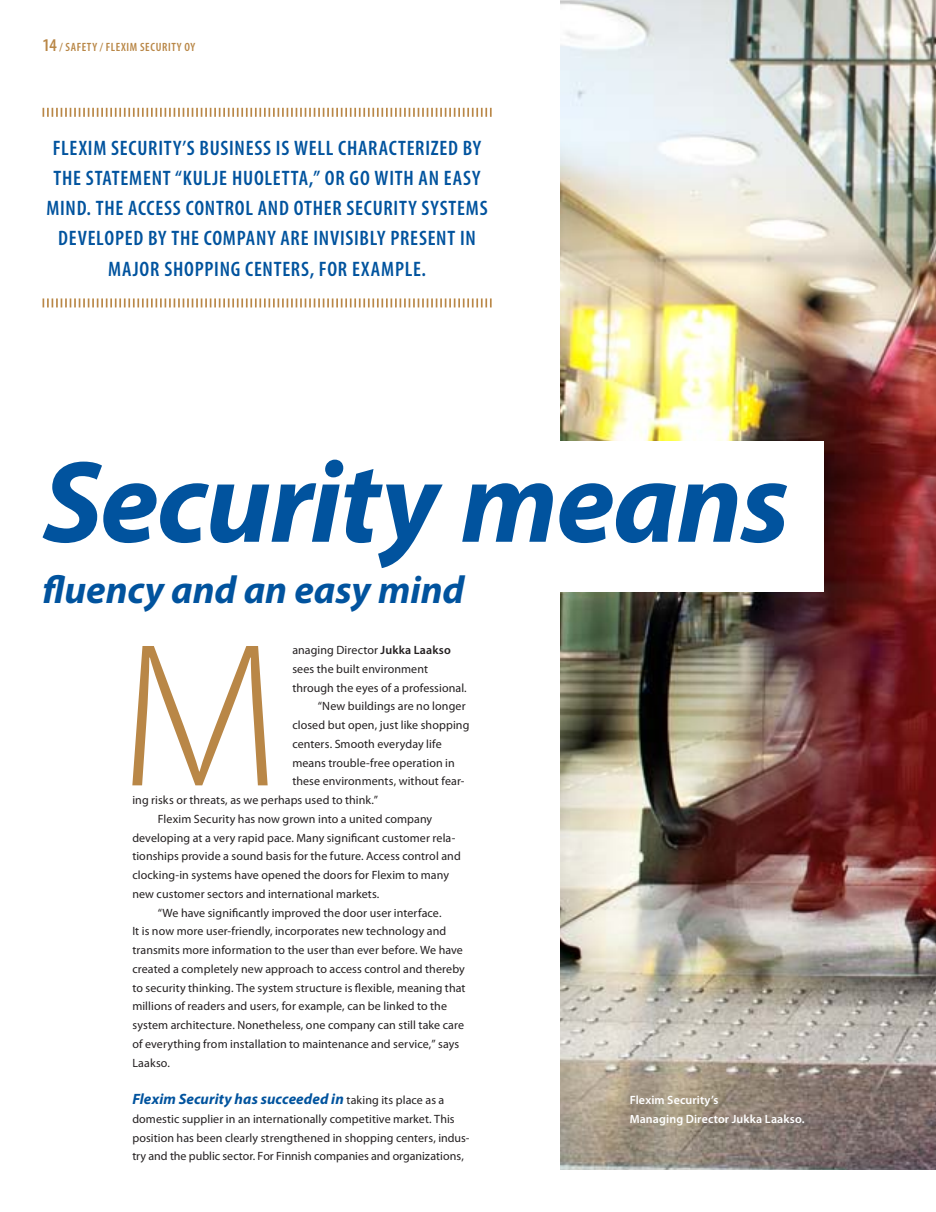
<style>
.page{position:relative;width:936px;height:1212px;background:#fff}
.page>*{position:absolute;margin:0;border:0;box-sizing:border-box;transform-origin:0 0}
.t1{font:300 206.7px "Myriad Pro";color:#b98747}
.t2{font:italic 700 117px "Myriad Pro";letter-spacing:-.015em;color:#01539e}
.t3{font:italic 700 39px "Myriad Pro";letter-spacing:-.005em;color:#01539e}
.t4{font:600 condensed 21px/30px "Myriad Pro";letter-spacing:.035em;color:#01539e;text-align:center}
.t5{font:600 condensed 18px "Myriad Pro";color:#b98747}
.t6{font:italic 700 15px "Myriad Pro";letter-spacing:.005em;color:#01539e}
.t7{font:12px/18.8px "Myriad Pro";letter-spacing:.005em;color:#231f20}
.t8{font:600 12px/18.8px "Myriad Pro";letter-spacing:.01em;color:#fff}
.t9{font:600 condensed 12px "Myriad Pro";letter-spacing:.05em;color:#b98747}
.s1{font-size:12px}
.s2{font-weight:600}
.s3{font-weight:400;font-style:normal;font-size:12px;color:#231f20}
</style>
<div class="page">
<img style="left:560px;top:0;width:375px;height:1169px">
<svg style="left:43px;top:108px;width:448px;height:9px"></svg>
<svg style="left:43px;top:298px;width:448px;height:9px"></svg>
<div style="left:543px;top:441px;width:280px;height:150px;background:#fff"></div>
<h3 class="t5" style="left:43px;top:34px;width:22px">14 <span class="s1">/</span></h3>
<p class="t9" style="left:66px;top:40px;width:131px">SAFETY / FLEXIM SECURITY OY</p>
<p class="t4" style="left:46px;top:133px;width:443px">FLEXIM SECURITY’S BUSINESS IS WELL CHARACTERIZED BY THE STATEMENT “KULJE HUOLETTA,” OR GO WITH AN EASY MIND. THE ACCESS CONTROL AND OTHER SECURITY SYSTEMS DEVELOPED BY THE COMPANY ARE INVISIBLY PRESENT IN MAJOR SHOPPING CENTERS, FOR EXAMPLE.</p>
<h2 class="t2" style="left:43px;top:426px;width:748px">Security means</h2>
<h3 class="t3" style="left:43px;top:565px;width:423px">fluency and an easy mind</h3>
<h1 class="t1" style="left:119px;top:592px;width:162px">M</h1>
<p class="t7" style="left:292px;top:640px;width:160px">anaging Director <span class="s2">Jukka Laakso</span></p>
<p class="t7" style="left:292px;top:659px;width:137px">sees the built environment</p>
<p class="t7" style="left:292px;top:678px;width:176px">through the eyes of a professional.</p>
<p class="t7" style="left:318px;top:697px;width:149px">“New buildings are no longer</p>
<p class="t7" style="left:292px;top:715px;width:178px">closed but open, just like shopping</p>
<p class="t7" style="left:292px;top:734px;width:151px">centers. Smooth everyday life</p>
<p class="t7" style="left:292px;top:753px;width:164px">means trouble-free operation in</p>
<p class="t7" style="left:292px;top:772px;width:173px">these environments, without fear-</p>
<p class="t7" style="left:132px;top:790px;width:247px">ing risks or threats, as we perhaps used to think.”</p>
<p class="t7" style="left:158px;top:809px;width:276px">Flexim Security has now grown into a united company</p>
<p class="t7" style="left:132px;top:828px;width:324px">developing at a very rapid pace. Many significant customer rela-</p>
<p class="t7" style="left:132px;top:847px;width:330px">tionships provide a sound basis for the future. Access control and</p>
<p class="t7" style="left:132px;top:865px;width:318px">clocking-in systems have opened the doors for Flexim to many</p>
<p class="t7" style="left:132px;top:884px;width:248px">new customer sectors and international markets.</p>
<p class="t7" style="left:158px;top:903px;width:285px">“We have significantly improved the door user interface.</p>
<p class="t7" style="left:132px;top:922px;width:315px">It is now more user-friendly, incorporates new technology and</p>
<p class="t7" style="left:132px;top:940px;width:332px">transmits more information to the user than ever before. We have</p>
<p class="t7" style="left:132px;top:959px;width:334px">created a completely new approach to access control and thereby</p>
<p class="t7" style="left:132px;top:978px;width:334px">to security thinking. The system structure is flexible, meaning that</p>
<p class="t7" style="left:132px;top:997px;width:316px">millions of readers and users, for example, can be linked to the</p>
<p class="t7" style="left:132px;top:1015px;width:333px">system architecture. Nonetheless, one company can still take care</p>
<p class="t7" style="left:132px;top:1034px;width:328px">of everything from installation to maintenance and service,” says</p>
<p class="t7" style="left:132px;top:1053px;width:39px">Laakso.</p>
<p class="t6" style="left:132px;top:1089px;width:313px">Flexim Security has succeeded in <span class="s3">taking its place as a</span></p>
<p class="t7" style="left:132px;top:1109px;width:338px">domestic supplier in an internationally competitive market. This position has been clearly strengthened in shopping centers, indus&shy;try and the public sector. For Finnish companies and organizations,</p>
<p class="t8" style="left:629px;top:1090px;width:176px">Flexim Security’s<br>Managing Director Jukka Laakso.</p>
</div>
